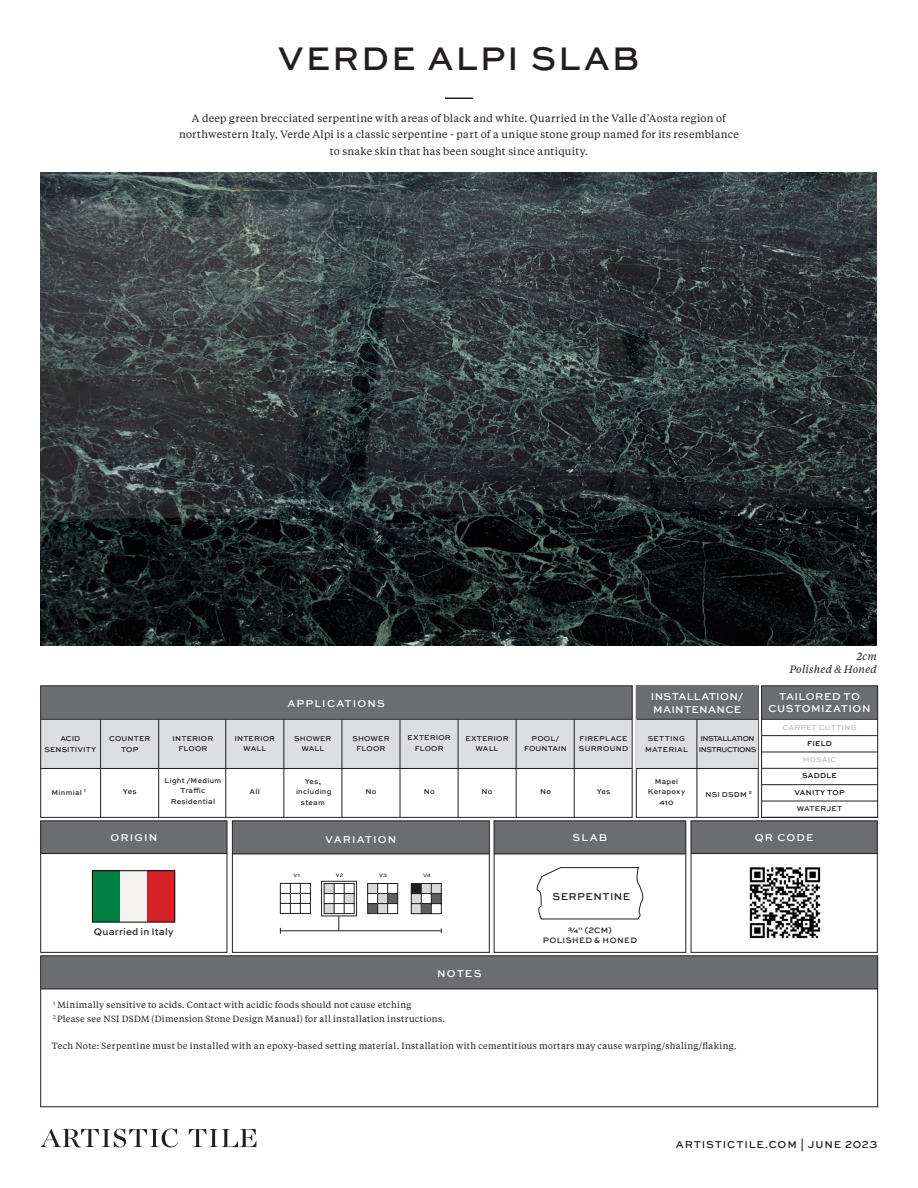
<style>
.page{position:relative;width:918px;height:1188px;background:#fff}
.page>*{position:absolute;margin:0;border:0;box-sizing:border-box;transform-origin:0 0}
.t1{font:500 34.5px "Sweet Sans Pro";letter-spacing:.055em;color:#231f20}
.Body{font:10.5px/16.5px "Tiempos Text";letter-spacing:.025em;color:#231f20;text-align:center}
.Table_Header{font:500 10.5px "Sweet Sans Pro";letter-spacing:.055em;color:#fff}
._5_5pt_Sweet{font:500 10.5px "Sweet Sans Pro";letter-spacing:.075em;color:#231f20}
.Table_Header-2{font:500 10.5px "Sweet Sans Pro";letter-spacing:.03em;color:#fff}
.Table_Header-3{font:500 10.5px "Sweet Sans Pro";letter-spacing:.105em;color:#fff}
.Color_Name{font:italic 10.5px "Tiempos Text";letter-spacing:.025em;color:#231f20}
._5_5pt_Sweet-2{font:500 10.5px "Sweet Sans Pro";letter-spacing:.035em;color:#231f20}
.Body-2{font:500 10.05px "Sweet Sans Pro";letter-spacing:.01em;color:#231f20}
._5_5pt_Sweet-3{font:9px "Tiempos Text";letter-spacing:.035em;color:#231f20}
._5_5pt_Sweet-4{font:500 8.25px "Sweet Sans Pro";letter-spacing:.045em;color:#231f20}
.t2{font:500 7.5px/10.5px "Sweet Sans Pro";letter-spacing:.02em;color:#231f20;text-align:center}
.t3{font:500 7.5px/10.5px "Sweet Sans Pro";letter-spacing:-.06em;color:#231f20}
.t4{font:500 7.5px "Sweet Sans Pro";letter-spacing:.025em;color:#040503}
.t5{font:500 7.5px "Sweet Sans Pro";letter-spacing:.03em;color:#bcbdc0}
._5_5pt_Sweet-5{font:500 5.1px "Sweet Sans Pro";letter-spacing:.035em;color:#231f20}
</style>
<div class="page">
<svg style="left:189px;top:1129px;width:67px;height:18px"></svg>
<svg style="left:40px;top:1128px;width:138px;height:20px"></svg>
<div style="left:636px;top:686px;width:122px;height:132px;border:1px solid #231f20"></div>
<img style="left:40px;top:173px;width:837px;height:472px">
<hr style="left:445px;top:97px;width:28px;height:2px;background:#231f20">
<div style="left:636px;top:686px;width:122px;height:33px;background:#6c6d70;border:1px solid #6c6d70"></div>
<div style="left:41px;top:956px;width:837px;height:33px;background:#6c6d70;border:1px solid #6c6d70"></div>
<div style="left:40px;top:956px;width:838px;height:151px;border:1px solid #231f20"></div>
<div style="left:761px;top:686px;width:117px;height:33px;background:#6c6d70;border:1px solid #6c6d70"></div>
<div style="left:761px;top:686px;width:117px;height:132px;border:1px solid #231f20"></div>
<div style="left:494px;top:821px;width:192px;height:33px;background:#6c6d70;border:1px solid #6c6d70"></div>
<svg style="left:536px;top:867px;width:108px;height:53px"></svg>
<div style="left:494px;top:821px;width:192px;height:132px;border:1px solid #231f20"></div>
<hr style="left:494px;top:854px;width:192px;height:1px;background:#231f20">
<hr style="left:40px;top:989px;width:838px;height:1px;background:#231f20">
<div style="left:691px;top:821px;width:186px;height:33px;background:#6c6d70"></div>
<hr style="left:691px;top:853px;width:187px;height:1px;background:#231f20">
<div style="left:691px;top:821px;width:187px;height:132px;border:1px solid #231f20"></div>
<div style="left:41px;top:821px;width:186px;height:33px;background:#6c6d70"></div>
<div style="left:40px;top:821px;width:187px;height:132px;border:1px solid #231f20"></div>
<hr style="left:40px;top:853px;width:187px;height:1px;background:#231f20">
<div style="left:233px;top:821px;width:256px;height:33px;background:#6c6d70;border:1px solid #6c6d70"></div>
<div style="left:232px;top:821px;width:258px;height:132px;border:1px solid #231f20"></div>
<hr style="left:232px;top:854px;width:258px;height:1px;background:#231f20">
<svg style="left:280px;top:883px;width:31px;height:31px"></svg>
<svg style="left:367px;top:883px;width:31px;height:31px"></svg>
<svg style="left:411px;top:883px;width:31px;height:31px"></svg>
<svg style="left:324px;top:883px;width:31px;height:48px"></svg>
<div style="left:321px;top:881px;width:36px;height:35px;border:1px solid #231f20"></div>
<hr style="left:281px;top:931px;width:160px;height:1px;background:#231f20">
<hr style="left:761px;top:719px;width:117px;height:1px;background:#231f20">
<hr style="left:762px;top:735px;width:116px;height:1px;background:#231f20">
<hr style="left:762px;top:752px;width:116px;height:1px;background:#231f20">
<hr style="left:762px;top:768px;width:116px;height:1px;background:#231f20">
<hr style="left:762px;top:784px;width:116px;height:1px;background:#231f20">
<hr style="left:762px;top:801px;width:116px;height:1px;background:#231f20">
<div style="left:636px;top:719px;width:122px;height:49px;background:#dddee0"></div>
<hr style="left:636px;top:719px;width:122px;height:1px;background:#231f20">
<hr style="left:697px;top:719px;width:1px;height:99px;background:#231f20">
<hr style="left:636px;top:768px;width:122px;height:1px;background:#231f20">
<hr style="left:762px;top:817px;width:116px;height:1px;background:#231f20">
<div style="left:92px;top:871px;width:28px;height:51px;background:#007f42"></div>
<div style="left:120px;top:871px;width:27px;height:51px;background:#f5f4f0"></div>
<div style="left:147px;top:871px;width:28px;height:51px;background:#d62128"></div>
<div style="left:92px;top:871px;width:83px;height:51px;border:1px solid #000"></div>
<img style="left:749px;top:867px;width:72px;height:72px">
<div style="left:41px;top:686px;width:591px;height:33px;background:#6c6d70;border:1px solid #6c6d70"></div>
<div style="left:41px;top:719px;width:591px;height:49px;background:#dddee0"></div>
<div style="left:41px;top:686px;width:591px;height:132px;border:1px solid #231f20"></div>
<hr style="left:40px;top:719px;width:592px;height:1px;background:#231f20">
<hr style="left:41px;top:768px;width:591px;height:1px;background:#231f20">
<hr style="left:100px;top:719px;width:1px;height:99px;background:#231f20">
<hr style="left:158px;top:719px;width:1px;height:99px;background:#231f20">
<hr style="left:226px;top:719px;width:1px;height:99px;background:#231f20">
<hr style="left:284px;top:719px;width:1px;height:99px;background:#231f20">
<hr style="left:342px;top:719px;width:1px;height:99px;background:#231f20">
<hr style="left:400px;top:719px;width:1px;height:99px;background:#231f20">
<hr style="left:458px;top:719px;width:1px;height:99px;background:#231f20">
<hr style="left:516px;top:719px;width:1px;height:99px;background:#231f20">
<hr style="left:574px;top:719px;width:1px;height:99px;background:#231f20">
<p class="t1" style="left:278px;top:33px;width:364px">VERDE ALPI SLAB</p>
<p class="Body" style="left:179px;top:110px;width:561px">A deep green brecciated serpentine with areas of black and white. Quarried in the Valle d’Aosta region of northwestern Italy, Verde Alpi is a classic serpentine - part of a unique stone group named for its resemblance to snake skin that has been sought since antiquity.</p>
<p class="t2" style="left:60px;top:733px;width:21px">ACID</p>
<p class="t2" style="left:45px;top:744px;width:53px">SENSITIVITY</p>
<p class="t2" style="left:52px;top:787px;width:36px">Minmial <sup>1</sup></p>
<p class="t2" style="left:109px;top:733px;width:43px">COUNTER<br>TOP</p>
<p class="t2" style="left:123px;top:786px;width:15px">Yes</p>
<p class="t2" style="left:173px;top:733px;width:42px">INTERIOR<br>FLOOR</p>
<p class="t2" style="left:165px;top:775px;width:58px">Light /Medium</p>
<p class="t2" style="left:181px;top:785px;width:26px">Traffic</p>
<p class="t2" style="left:171px;top:796px;width:46px">Residential</p>
<p class="Table_Header" style="left:110px;top:830px;width:48px">ORIGIN</p>
<p class="t2" style="left:235px;top:733px;width:42px">INTERIOR<br>WALL</p>
<p class="t2" style="left:250px;top:786px;width:12px">All</p>
<p class="Table_Header-3" style="left:287px;top:696px;width:99px">APPLICATIONS</p>
<p class="t2" style="left:294px;top:733px;width:39px">SHOWER<br>WALL</p>
<p class="t2" style="left:305px;top:776px;width:18px">Yes,</p>
<p class="t2" style="left:296px;top:786px;width:37px">including steam</p>
<p class="t2" style="left:352px;top:733px;width:39px">SHOWER<br>FLOOR</p>
<p class="t2" style="left:365px;top:786px;width:12px">No</p>
<p class="Table_Header-3" style="left:325px;top:832px;width:73px">VARIATION</p>
<p class="t2" style="left:408px;top:732px;width:45px">EXTERIOR<br>FLOOR</p>
<p class="t2" style="left:424px;top:786px;width:12px">No</p>
<p class="_5_5pt_Sweet-5" style="left:294px;top:871px;width:8px">V1</p>
<p class="_5_5pt_Sweet-5" style="left:336px;top:871px;width:9px">V2</p>
<p class="_5_5pt_Sweet-5" style="left:379px;top:871px;width:9px">V3</p>
<p class="_5_5pt_Sweet-5" style="left:423px;top:871px;width:9px">V4</p>
<p class="t2" style="left:465px;top:733px;width:45px">EXTERIOR<br>WALL</p>
<p class="t2" style="left:482px;top:786px;width:12px">No</p>
<p class="t2" style="left:524px;top:733px;width:44px">POOL/<br>FOUNTAIN</p>
<p class="t2" style="left:579px;top:733px;width:51px;text-align:left">FIREPLACE<br>SURROUND</p>
<p class="t2" style="left:540px;top:786px;width:12px">No</p>
<p class="t2" style="left:597px;top:786px;width:15px">Yes</p>
<p class="Table_Header" style="left:573px;top:830px;width:36px">SLAB</p>
<p class="Table_Header-2" style="left:651px;top:688px;width:94px">INSTALLATION/</p>
<p class="Table_Header-2" style="left:653px;top:702px;width:89px">MAINTENANCE</p>
<p class="t3" style="left:699px;top:733px;width:59px">INSTALLATION<br>INSTRUCTIONS</p>
<p class="t2" style="left:705px;top:789px;width:48px">NSI DSDM <sup>2</sup></p>
<p class="t2" style="left:645px;top:733px;width:44px">SETTING<br>MATERIAL</p>
<p class="t2" style="left:655px;top:776px;width:25px">Mapei</p>
<p class="t2" style="left:648px;top:786px;width:39px">Kerapoxy<br>410</p>
<p class="Color_Name" style="left:856px;top:649px;width:22px">2cm</p>
<p class="Color_Name" style="left:789px;top:663px;width:89px">Polished &amp; Honed</p>
<p class="Table_Header" style="left:779px;top:689px;width:82px">TAILORED TO</p>
<p class="Table_Header" style="left:769px;top:701px;width:104px">CUSTOMIZATION</p>
<p class="t5" style="left:782px;top:722px;width:76px">CARPET CUTTING</p>
<p class="t5" style="left:803px;top:754px;width:35px">MOSAIC</p>
<p class="t4" style="left:794px;top:787px;width:52px">VANITY TOP</p>
<p class="t4" style="left:807px;top:738px;width:26px">FIELD</p>
<p class="t4" style="left:802px;top:770px;width:36px">SADDLE</p>
<p class="t2" style="left:797px;top:803px;width:47px">WATERJET</p>
<p class="Table_Header" style="left:755px;top:830px;width:60px">QR CODE</p>
<p class="_5_5pt_Sweet-2" style="left:553px;top:888px;width:79px">SERPENTINE</p>
<p class="Body-2" style="left:94px;top:924px;width:81px">Quarried in Italy</p>
<p class="Table_Header" style="left:437px;top:966px;width:46px">NOTES</p>
<p class="_5_5pt_Sweet-4" style="left:568px;top:924px;width:45px">3/4" (2CM)</p>
<p class="_5_5pt_Sweet-4" style="left:543px;top:934px;width:96px">POLISHED &amp; HONED</p>
<p class="_5_5pt_Sweet-3" style="left:53px;top:999px;width:360px"><sup>1</sup> Minimally sensitive to acids. Contact with acidic foods should not cause etching</p>
<p class="_5_5pt_Sweet-3" style="left:53px;top:1012px;width:393px"><sup>2</sup> Please see NSI DSDM (Dimension Stone Design Manual) for all installation instructions.</p>
<p class="_5_5pt_Sweet-3" style="left:52px;top:1039px;width:686px">Tech Note: Serpentine must be installed with an epoxy-based setting material. Installation with cementitious mortars may cause warping/shaling/flaking.</p>
<p class="_5_5pt_Sweet" style="left:676px;top:1136px;width:203px">ARTISTICTILE.COM | JUNE 2023</p>
</div>
